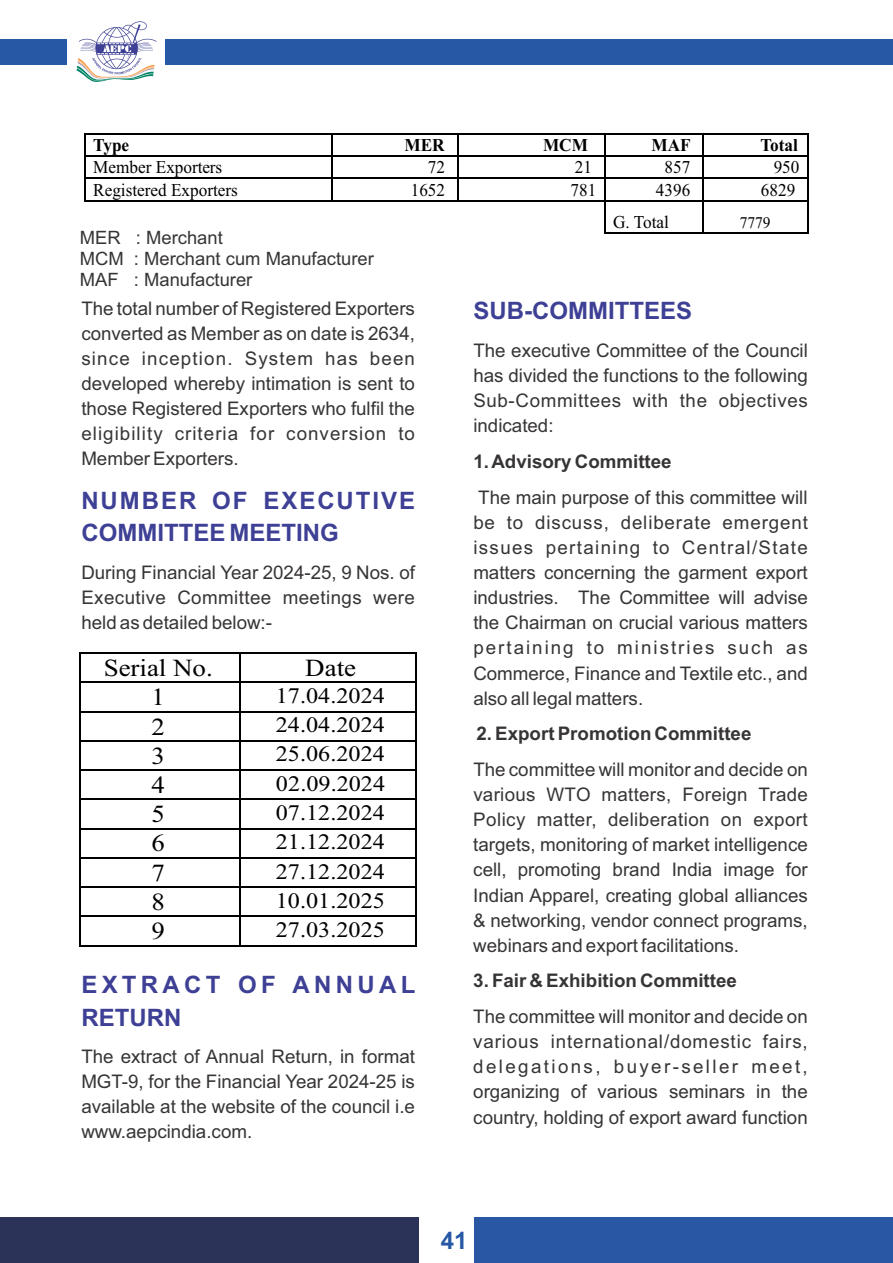
<style>
.page{position:relative;width:893px;height:1263px;background:#fff}
.page>*{position:absolute;margin:0;border:0;box-sizing:border-box;transform-origin:0 0}
.t1{font:24.6px "Times New Roman";color:#000;scale:1.1 1}
.t2{font:24px/32.1px "Arial";letter-spacing:.04em;color:#3e4095}
.t3{font:24px/32.1px "Arial";letter-spacing:.18em;color:#3e4095}
.t4{font:24px "Arial";color:#3e4095}
.t5{font:24px "Arial";color:#2758a5}
.t6{font:22.2px "Times New Roman";color:#000;scale:1.1 1}
.t7{font:18.75px/25.2px "Arial";color:#373435;text-align:justify}
.t8{font:18.3px/20.5px "Arial";color:#373435}
.t9{font:18px "Times New Roman";color:#000;scale:.95 1}
.t10{font:700 18px "Times New Roman";color:#000;scale:.95 1}
.t11{font:16.2px "Times New Roman";color:#000;scale:.95 1}
</style>
<div class="page">
<hr style="left:86px;top:133px;width:245px;height:2px;background:#000">
<hr style="left:332px;top:133px;width:125px;height:2px;background:#000">
<hr style="left:458px;top:133px;width:146px;height:2px;background:#000">
<hr style="left:606px;top:133px;width:96px;height:2px;background:#000">
<hr style="left:704px;top:133px;width:103px;height:2px;background:#000">
<hr style="left:84px;top:135px;width:2px;height:21px;background:#000">
<hr style="left:604px;top:135px;width:2px;height:21px;background:#000">
<hr style="left:702px;top:135px;width:2px;height:21px;background:#000">
<hr style="left:807px;top:135px;width:2px;height:21px;background:#000">
<hr style="left:86px;top:156px;width:245px;height:1px;background:#000">
<hr style="left:332px;top:156px;width:125px;height:1px;background:#000">
<hr style="left:458px;top:156px;width:146px;height:1px;background:#000">
<hr style="left:606px;top:156px;width:96px;height:1px;background:#000">
<hr style="left:704px;top:156px;width:103px;height:1px;background:#000">
<hr style="left:84px;top:157px;width:2px;height:21px;background:#000">
<hr style="left:604px;top:157px;width:2px;height:21px;background:#000">
<hr style="left:702px;top:157px;width:2px;height:21px;background:#000">
<hr style="left:807px;top:157px;width:2px;height:21px;background:#000">
<hr style="left:86px;top:178px;width:245px;height:1px;background:#000">
<hr style="left:332px;top:178px;width:125px;height:1px;background:#000">
<hr style="left:458px;top:178px;width:146px;height:1px;background:#000">
<hr style="left:606px;top:178px;width:96px;height:1px;background:#000">
<hr style="left:704px;top:178px;width:103px;height:1px;background:#000">
<hr style="left:84px;top:179px;width:2px;height:21px;background:#000">
<hr style="left:604px;top:179px;width:2px;height:21px;background:#000">
<hr style="left:702px;top:179px;width:2px;height:21px;background:#000">
<hr style="left:807px;top:179px;width:2px;height:21px;background:#000">
<hr style="left:87px;top:200px;width:244px;height:2px;background:#000">
<svg style="left:331px;top:133px;width:1px;height:69px"></svg>
<hr style="left:332px;top:200px;width:125px;height:2px;background:#000">
<svg style="left:457px;top:133px;width:1px;height:69px"></svg>
<hr style="left:458px;top:200px;width:146px;height:2px;background:#000">
<hr style="left:606px;top:200px;width:96px;height:2px;background:#000">
<hr style="left:704px;top:200px;width:103px;height:2px;background:#000">
<hr style="left:604px;top:202px;width:2px;height:30px;background:#000">
<hr style="left:606px;top:232px;width:96px;height:2px;background:#000">
<hr style="left:702px;top:202px;width:2px;height:30px;background:#000">
<hr style="left:704px;top:232px;width:103px;height:2px;background:#000">
<hr style="left:807px;top:202px;width:2px;height:30px;background:#000">
<div style="left:0;top:39px;width:67px;height:25px;background:#2758a5"></div>
<div style="left:165px;top:39px;width:728px;height:25px;background:#2758a5"></div>
<svg style="left:77px;top:21px;width:80px;height:61px"></svg>
<div style="left:0;top:1218px;width:419px;height:45px;background:#2b3458"></div>
<div style="left:474px;top:1218px;width:419px;height:45px;background:#2a57a4"></div>
<hr style="left:81px;top:653px;width:335px;height:1px;background:#000">
<hr style="left:79px;top:654px;width:2px;height:28px;background:#000">
<hr style="left:81px;top:682px;width:335px;height:1px;background:#000">
<hr style="left:79px;top:683px;width:2px;height:28px;background:#000">
<hr style="left:81px;top:711px;width:335px;height:1px;background:#000">
<hr style="left:79px;top:712px;width:2px;height:28px;background:#000">
<hr style="left:81px;top:740px;width:335px;height:1px;background:#000">
<hr style="left:79px;top:741px;width:2px;height:29px;background:#000">
<hr style="left:81px;top:770px;width:335px;height:1px;background:#000">
<hr style="left:79px;top:771px;width:2px;height:28px;background:#000">
<hr style="left:81px;top:799px;width:335px;height:1px;background:#000">
<hr style="left:79px;top:800px;width:2px;height:28px;background:#000">
<hr style="left:81px;top:828px;width:335px;height:1px;background:#000">
<hr style="left:79px;top:829px;width:2px;height:28px;background:#000">
<hr style="left:81px;top:857px;width:335px;height:1px;background:#000">
<hr style="left:79px;top:858px;width:2px;height:28px;background:#000">
<hr style="left:81px;top:886px;width:335px;height:2px;background:#000">
<hr style="left:79px;top:888px;width:2px;height:28px;background:#000">
<hr style="left:81px;top:916px;width:335px;height:1px;background:#000">
<hr style="left:79px;top:917px;width:2px;height:28px;background:#000">
<svg style="left:239px;top:654px;width:1px;height:291px"></svg>
<hr style="left:81px;top:945px;width:335px;height:1px;background:#000">
<svg style="left:416px;top:653px;width:1px;height:293px"></svg>
<p class="t10" style="left:93px;top:139px;width:39px">Type</p>
<p class="t10" style="left:405px;top:139px;width:44px">MER</p>
<p class="t10" style="left:543px;top:139px;width:49px">MCM</p>
<p class="t10" style="left:651px;top:139px;width:43px">MAF</p>
<p class="t10" style="left:760px;top:139px;width:41px">Total</p>
<p class="t9" style="left:93px;top:161px;width:137px">Member Exporters</p>
<p class="t9" style="left:428px;top:161px;width:20px">72</p>
<p class="t9" style="left:575px;top:161px;width:20px">21</p>
<p class="t9" style="left:664px;top:161px;width:29px">857</p>
<p class="t9" style="left:774px;top:161px;width:29px">950</p>
<p class="t9" style="left:93px;top:183px;width:154px">Registered Exporters</p>
<p class="t9" style="left:411px;top:183px;width:38px">1652</p>
<p class="t9" style="left:570px;top:183px;width:29px">781</p>
<p class="t9" style="left:656px;top:183px;width:38px">4396</p>
<p class="t9" style="left:761px;top:183px;width:38px">6829</p>
<p class="t9" style="left:613px;top:215px;width:60px">G. Total</p>
<p class="t11" style="left:740px;top:217px;width:34px">7779</p>
<p class="t8" style="left:80px;top:229px;width:296px">MER : Merchant<br>MCM : Merchant cum Manufacturer<br>MAF : Manufacturer</p>
<p class="t7" style="left:81px;top:297px;width:335px">The total number of Registered Exporters converted as Member as on date is 2634, since inception. System has been developed whereby intimation is sent to those Registered Exporters who fulfil the eligibility criteria for conversion to Member Exporters.</p>
<p class="t2" style="left:81px;top:487px;width:335px">NUMBER OF EXECUTIVE<br>COMMITTEE MEETING</p>
<p class="t7" style="left:81px;top:561px;width:335px">During Financial Year 2024-25, 9 Nos. of Executive Committee meetings were held as detailed below:-</p>
<h1 class="t1" style="left:104px;top:659px;width:101px">Serial No.</h1>
<h1 class="t1" style="left:305px;top:659px;width:48px">Date</h1>
<h1 class="t1" style="left:151px;top:688px;width:14px">1</h1>
<p class="t6" style="left:276px;top:688px;width:101px">17.04.2024</p>
<h1 class="t1" style="left:151px;top:717px;width:14px">2</h1>
<p class="t6" style="left:276px;top:717px;width:101px">24.04.2024</p>
<h1 class="t1" style="left:151px;top:746px;width:14px">3</h1>
<p class="t6" style="left:276px;top:746px;width:101px">25.06.2024</p>
<h1 class="t1" style="left:151px;top:776px;width:14px">4</h1>
<p class="t6" style="left:276px;top:775px;width:101px">02.09.2024</p>
<h1 class="t1" style="left:151px;top:805px;width:14px">5</h1>
<p class="t6" style="left:276px;top:804px;width:101px">07.12.2024</p>
<h1 class="t1" style="left:151px;top:834px;width:14px">6</h1>
<p class="t6" style="left:276px;top:834px;width:101px">21.12.2024</p>
<h1 class="t1" style="left:151px;top:864px;width:14px">7</h1>
<p class="t6" style="left:276px;top:863px;width:101px">27.12.2024</p>
<h1 class="t1" style="left:151px;top:893px;width:14px">8</h1>
<p class="t6" style="left:276px;top:892px;width:101px">10.01.2025</p>
<h1 class="t1" style="left:151px;top:922px;width:14px">9</h1>
<p class="t6" style="left:276px;top:922px;width:101px">27.03.2025</p>
<p class="t3" style="left:81px;top:971px;width:336px">EXTRACT OF ANNUAL<br>RETURN</p>
<p class="t7" style="left:81px;top:1045px;width:335px">The extract of Annual Return, in format MGT-9, for the Financial Year 2024-25 is available at the website of the council i.e www.aepcindia.com.</p>
<p class="t4" style="left:473px;top:302px;width:220px">SUB-COMMITTEES</p>
<p class="t7" style="left:473px;top:339px;width:336px">The executive Committee of the Council has divided the functions to the following Sub-Committees with the objectives indicated:</p>
<p class="t7" style="left:473px;top:445px;width:336px;line-height:35.5px">1. Advisory Committee<br>The main purpose of this committee will</p>
<p class="t7" style="left:473px;top:511px;width:336px">be to discuss, deliberate emergent issues pertaining to Central/State matters concerning the garment export industries. The Committee will advise the Chairman on crucial various matters pertaining to ministries such as Commerce, Finance and Textile etc., and also all legal matters.</p>
<p class="t7" style="left:473px;top:718px;width:336px;line-height:35.5px">2. Export Promotion Committee<br>The committee will monitor and decide on</p>
<p class="t7" style="left:473px;top:783px;width:336px">various WTO matters, Foreign Trade Policy matter, deliberation on export targets, monitoring of market intelligence cell, promoting brand India image for Indian Apparel, creating global alliances &amp; networking, vendor connect programs, webinars and export facilitations.</p>
<p class="t7" style="left:473px;top:965px;width:336px;line-height:35.5px">3. Fair &amp; Exhibition Committee<br>The committee will monitor and decide on</p>
<p class="t7" style="left:473px;top:1031px;width:336px">various international/domestic fairs, delegations, buyer-seller meet, organizing of various seminars in the country, holding of export award function</p>
<p class="t5" style="left:441px;top:1231px;width:28px">41</p>
</div>
